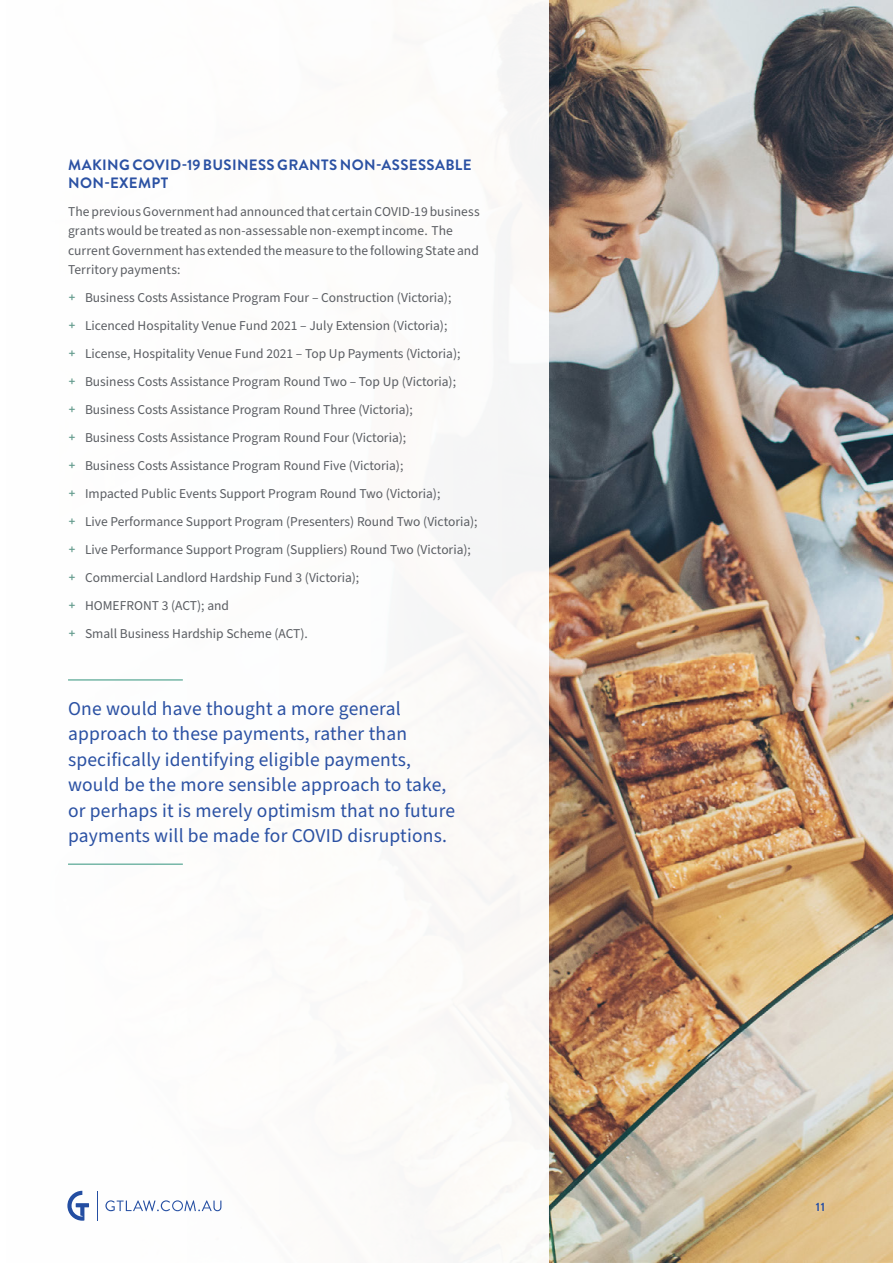
<style>
.page{position:relative;width:893px;height:1263px;background:#fff}
.page>*{position:absolute;margin:0;border:0;box-sizing:border-box;transform-origin:0 0}
.Primary_paragraph_Po{font:19.5px/25.5px "Source Sans Pro";letter-spacing:.01em;color:#2b51a3}
.H4-Small_Title_Pos{font:700 15px/18px "Brandon Grotesque";letter-spacing:.025em;color:#2b51a3}
.Body_copy_bullets_Po{font:13.5px "Source Sans Pro";color:#5a5d62}
.Body_copy_Pos{font:13.5px/19.5px "Source Sans Pro";letter-spacing:.01em;color:#5a5d62}
.t1{font:700 12px "Brandon Grotesque";color:#2b51a3}
.s1{font-family:"Brandon Grotesque";font-weight:500;color:#629a8c}
</style>
<div class="page">
<img style="left:549px;top:0;width:344px;height:1263px">
<hr style="left:68px;top:679px;width:115px;height:2px;background:#76b7a7">
<hr style="left:68px;top:863px;width:115px;height:2px;background:#76b7a7">
<svg style="left:67px;top:1191px;width:22px;height:30px"></svg>
<hr style="left:97px;top:1191px;width:1px;height:30px;background:#244ea2">
<svg style="left:105px;top:1200px;width:116px;height:11px"></svg>
<h4 class="H4-Small_Title_Pos" style="left:68px;top:156px;width:405px">MAKING COVID-19 BUSINESS GRANTS NON-ASSESSABLE<br>NON-EXEMPT</h4>
<p class="Body_copy_Pos" style="left:68px;top:202px;width:413px">The previous Government had announced that certain COVID-19 business grants would be treated as non-assessable non-exempt income. The current Government has extended the measure to the following State and Territory payments:</p>
<p class="Body_copy_bullets_Po" style="left:68px;top:289px;width:385px"><span class="s1">+</span> Business Costs Assistance Program Four – Construction (Victoria);</p>
<p class="Body_copy_bullets_Po" style="left:68px;top:317px;width:381px"><span class="s1">+</span> Licenced Hospitality Venue Fund 2021 – July Extension (Victoria);</p>
<p class="Body_copy_bullets_Po" style="left:68px;top:345px;width:394px"><span class="s1">+</span> License, Hospitality Venue Fund 2021 – Top Up Payments (Victoria);</p>
<p class="Body_copy_bullets_Po" style="left:68px;top:373px;width:390px"><span class="s1">+</span> Business Costs Assistance Program Round Two – Top Up (Victoria);</p>
<p class="Body_copy_bullets_Po" style="left:68px;top:401px;width:346px"><span class="s1">+</span> Business Costs Assistance Program Round Three (Victoria);</p>
<p class="Body_copy_bullets_Po" style="left:68px;top:429px;width:340px"><span class="s1">+</span> Business Costs Assistance Program Round Four (Victoria);</p>
<p class="Body_copy_bullets_Po" style="left:68px;top:457px;width:337px"><span class="s1">+</span> Business Costs Assistance Program Round Five (Victoria);</p>
<p class="Body_copy_bullets_Po" style="left:68px;top:485px;width:374px"><span class="s1">+</span> Impacted Public Events Support Program Round Two (Victoria);</p>
<p class="Body_copy_bullets_Po" style="left:68px;top:513px;width:411px"><span class="s1">+</span> Live Performance Support Program (Presenters) Round Two (Victoria);</p>
<p class="Body_copy_bullets_Po" style="left:68px;top:541px;width:404px"><span class="s1">+</span> Live Performance Support Program (Suppliers) Round Two (Victoria);</p>
<p class="Body_copy_bullets_Po" style="left:68px;top:569px;width:293px"><span class="s1">+</span> Commercial Landlord Hardship Fund 3 (Victoria);</p>
<p class="Body_copy_bullets_Po" style="left:68px;top:597px;width:162px"><span class="s1">+</span> HOMEFRONT 3 (ACT); and</p>
<p class="Body_copy_bullets_Po" style="left:68px;top:625px;width:241px"><span class="s1">+</span> Small Business Hardship Scheme (ACT).</p>
<p class="Primary_paragraph_Po" style="left:68px;top:696px;width:389px">One would have thought a more general approach to these payments, rather than specifically identifying eligible payments, would be the more sensible approach to take, or perhaps it is merely optimism that no future payments will be made for COVID disruptions.</p>
<p class="t1" style="left:816px;top:1199px;width:11px">11</p>
</div>
